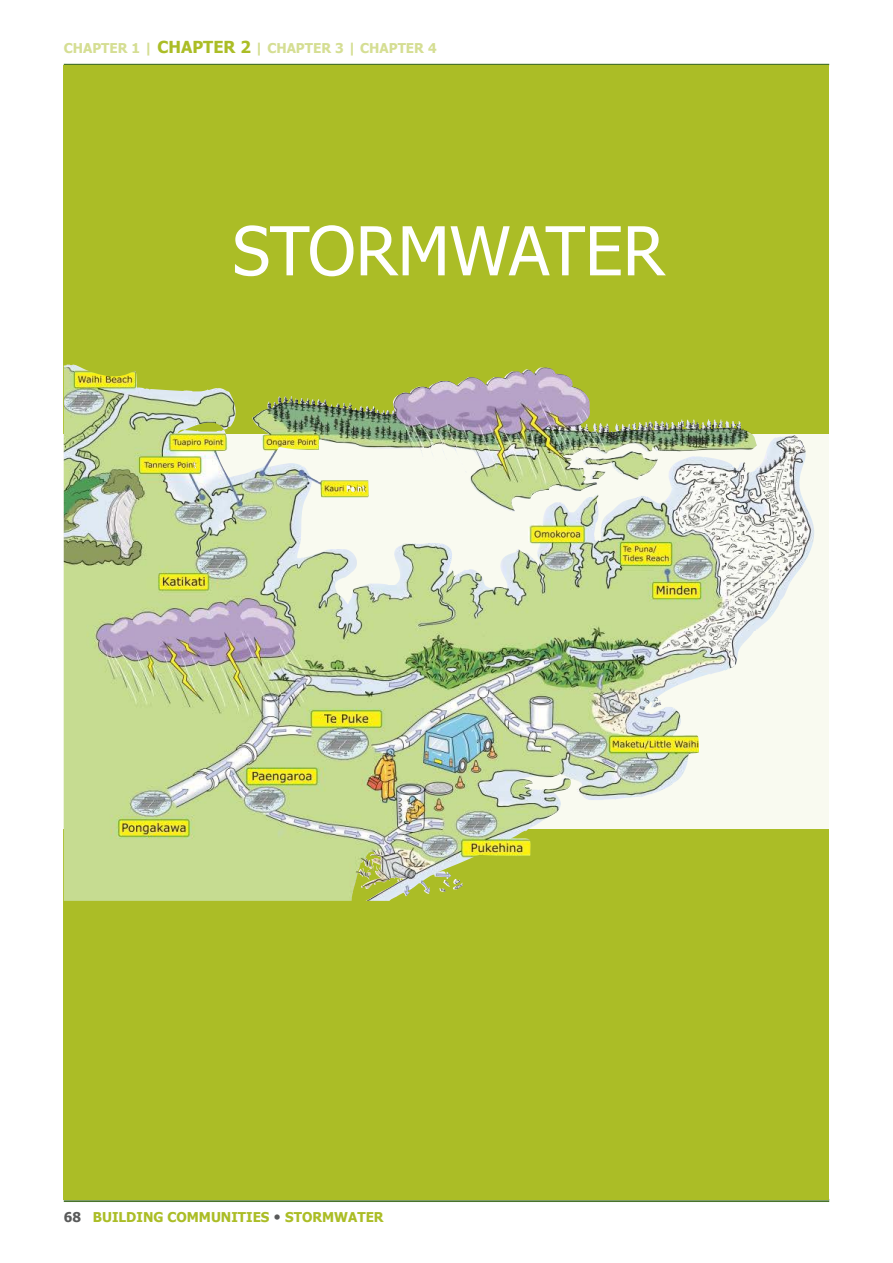
<style>
.page{position:relative;width:893px;height:1263px;background:#fff}
.page>*{position:absolute;margin:0;border:0;box-sizing:border-box;transform-origin:0 0}
.t1{font:67.5px "Tahoma";color:#fff}
.t2{font:700 13.5px "Tahoma";color:#d5de93}
.t3{font:700 13.5px "Tahoma";color:#abbd26}
.s1{font-size:16.5px;color:#abbd26}
.s2{color:#595a5a}
</style>
<div class="page">
<hr style="left:64px;top:64px;width:765px;height:1px;background:#49742a">
<img style="left:573px;top:434px;width:256px;height:395px">
<div style="left:64px;top:829px;width:765px;height:371px;background:#abbd26"></div>
<div style="left:64px;top:65px;width:765px;height:369px;background:#abbd26"></div>
<img style="left:64px;top:365px;width:509px;height:536px">
<hr style="left:64px;top:1200px;width:765px;height:2px;background:#49742a">
<p class="t2" style="left:64px;top:39px;width:374px">CHAPTER 1 | <span class="s1">CHAPTER 2</span> | CHAPTER 3 | CHAPTER 4</p>
<h1 class="t1" style="left:232px;top:206px;width:434px">STORMWATER</h1>
<p class="t3" style="left:64px;top:1207px;width:321px"><span class="s2">68</span> BUILDING COMMUNITIES STORMWATER</p>
</div>
